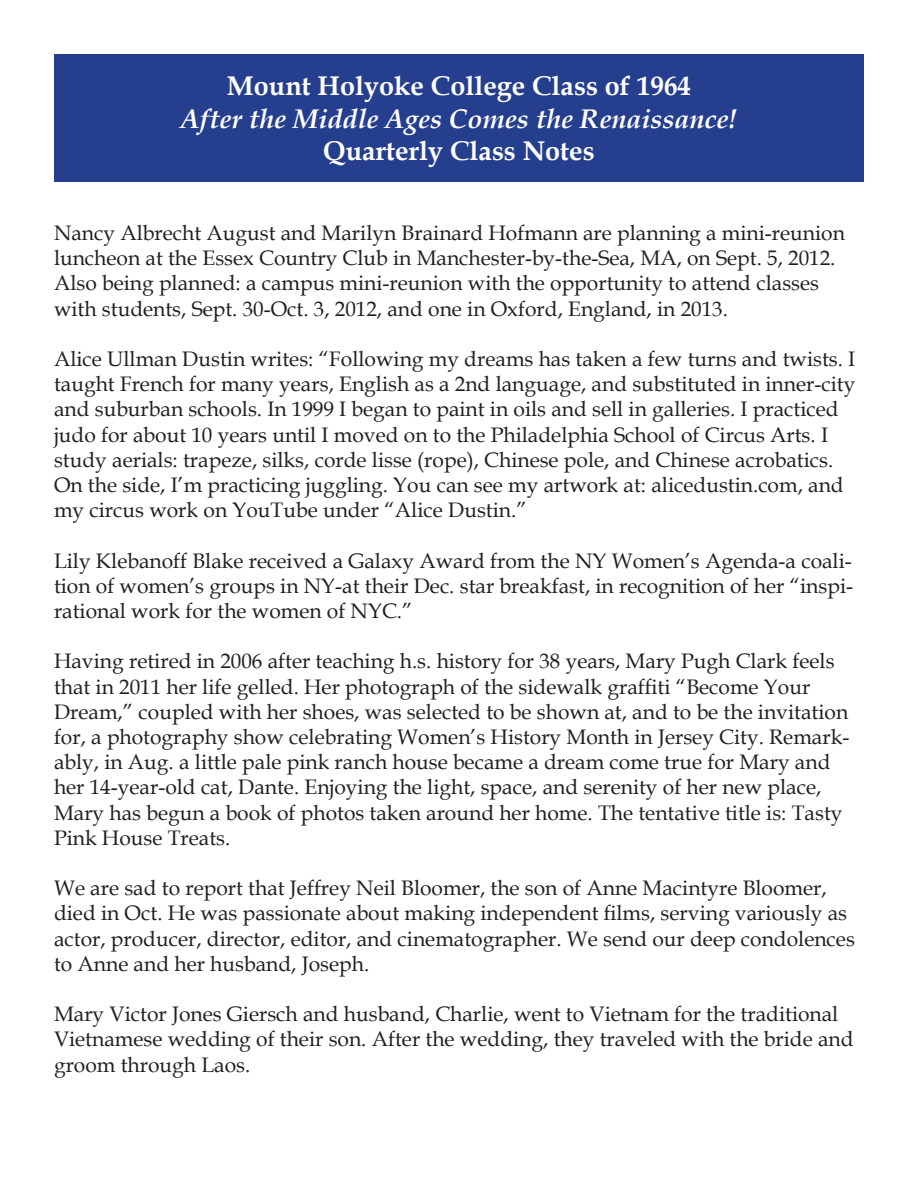
<style>
.page{position:relative;width:918px;height:1188px;background:#fff}
.page>*{position:absolute;margin:0;border:0;box-sizing:border-box;transform-origin:0 0}
.t1{font:700 27px "Book Antiqua";color:#fff}
.t2{font:italic 700 27px "Book Antiqua";color:#fff}
.t3{font:21px/25.2px "Book Antiqua";color:#231f20}
</style>
<div class="page">
<div style="left:54px;top:54px;width:810px;height:127px;background:#253f8e"></div>
<p class="t1" style="left:227px;top:68px;width:466px">Mount Holyoke College Class of 1964</p>
<p class="t2" style="left:181px;top:100px;width:558px">After the Middle Ages Comes the Renaissance!</p>
<p class="t1" style="left:323px;top:132px;width:273px">Quarterly Class Notes</p>
<p class="t3" style="left:54px;top:220px;width:792px">Nancy Albrecht August and Marilyn Brainard Hofmann are planning a mini-reunion luncheon at the Essex Country Club in Manchester-by-the-Sea, MA, on Sept. 5, 2012.<br>Also being planned: a campus mini-reunion with the opportunity to attend classes with students, Sept. 30-Oct. 3, 2012, and one in Oxford, England, in 2013.</p>
<p class="t3" style="left:54px;top:346px;width:803px">Alice Ullman Dustin writes: “Following my dreams has taken a few turns and twists. I taught French for many years, English as a 2nd language, and substituted in inner-city and suburban schools. In 1999 I began to paint in oils and sell in galleries. I practiced judo for about 10 years until I moved on to the Philadelphia School of Circus Arts. I study aerials: trapeze, silks, corde lisse (rope), Chinese pole, and Chinese acrobatics.<br>On the side, I’m practicing juggling. You can see my artwork at: alicedustin.com, and my circus work on YouTube under “Alice Dustin.”</p>
<p class="t3" style="left:54px;top:547px;width:801px;text-align:justify">Lily Klebanoff Blake received a Galaxy Award from the NY Women’s Agenda-a coali&shy;tion of women’s groups in NY-at their Dec. star breakfast, in recognition of her “inspi&shy;rational work for the women of NYC.”</p>
<p class="t3" style="left:54px;top:648px;width:797px">Having retired in 2006 after teaching h.s. history for 38 years, Mary Pugh Clark feels that in 2011 her life gelled. Her photograph of the sidewalk graffiti “Become Your Dream,” coupled with her shoes, was selected to be shown at, and to be the invitation for, a photography show celebrating Women’s History Month in Jersey City. Remark&shy;ably, in Aug. a little pale pink ranch house became a dream come true for Mary and her 14-year-old cat, Dante. Enjoying the light, space, and serenity of her new place, Mary has begun a book of photos taken around her home. The tentative title is: Tasty Pink House Treats.</p>
<p class="t3" style="left:54px;top:875px;width:802px">We are sad to report that Jeffrey Neil Bloomer, the son of Anne Macintyre Bloomer, died in Oct. He was passionate about making independent films, serving variously as actor, producer, director, editor, and cinematographer. We send our deep condolences to Anne and her husband, Joseph.</p>
<p class="t3" style="left:54px;top:1001px;width:801px">Mary Victor Jones Giersch and husband, Charlie, went to Vietnam for the traditional<br>Vietnamese wedding of their son. After the wedding, they traveled with the bride and groom through Laos.</p>
</div>
